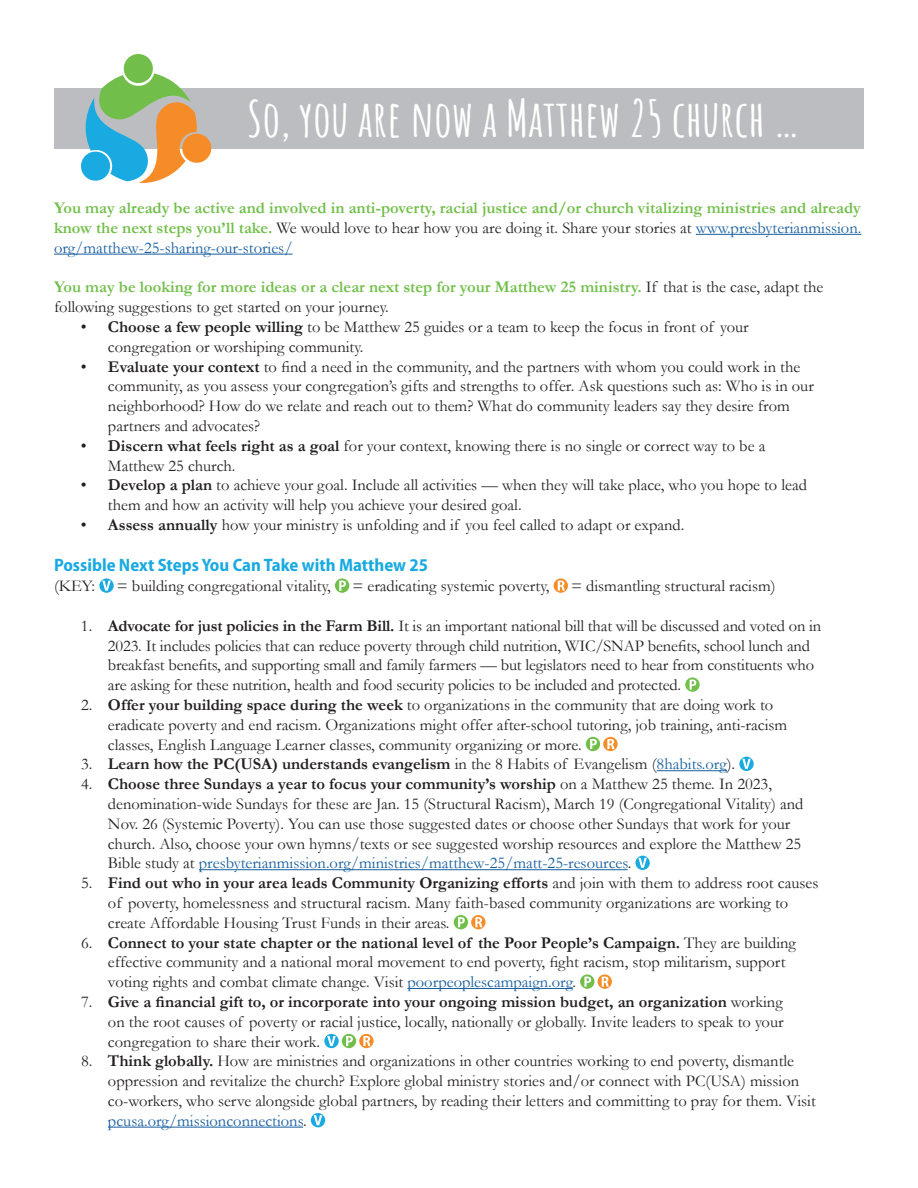
<style>
.page{position:relative;width:918px;height:1188px;background:#fff}
.page>*{position:absolute;margin:0;border:0;box-sizing:border-box;transform-origin:0 0}
.t1{font:700 49.5px "Amatic SC";color:#fff}
.t2{font:700 semi-condensed 18px "Myriad Pro";color:#19aae1}
.t3{font:16.5px/19.8px "Garamond";color:#231f20}
.t4{font:700 16.5px/19.8px "Garamond";color:#71bf4a;text-align:justify}
.t5{font:700 16.5px "Garamond";color:#231f20}
.s1{font-weight:400;color:#231f20}
.s2{font-weight:400;color:#175d9e}
.s3{font-weight:700;color:#71bf4a}
.s4{font-weight:700}
.s5{font-weight:400}
.s6{color:#175d9e}
</style>
<div class="page">
<div style="left:54px;top:88px;width:810px;height:61px;background:#bcbdc0"></div>
<svg style="left:81px;top:54px;width:131px;height:129px"></svg>
<hr style="left:696px;top:234px;width:165px;height:1px;background:#175d9e">
<hr style="left:54px;top:254px;width:239px;height:1px;background:#175d9e">
<hr style="left:657px;top:770px;width:70px;height:1px;background:#175d9e">
<hr style="left:199px;top:869px;width:429px;height:1px;background:#175d9e">
<hr style="left:407px;top:988px;width:165px;height:1px;background:#175d9e">
<hr style="left:108px;top:1127px;width:195px;height:1px;background:#175d9e">
<svg style="left:99px;top:578px;width:15px;height:15px"></svg>
<svg style="left:102px;top:581px;width:9px;height:10px"></svg>
<svg style="left:335px;top:578px;width:14px;height:15px"></svg>
<svg style="left:339px;top:581px;width:7px;height:10px"></svg>
<svg style="left:554px;top:578px;width:14px;height:15px"></svg>
<svg style="left:558px;top:581px;width:7px;height:10px"></svg>
<svg style="left:685px;top:677px;width:15px;height:15px"></svg>
<svg style="left:690px;top:680px;width:6px;height:10px"></svg>
<div style="left:586px;top:737px;width:14px;height:14px;background:#71bf4a;border-radius:50%"></div>
<svg style="left:590px;top:739px;width:7px;height:10px"></svg>
<svg style="left:603px;top:737px;width:15px;height:14px"></svg>
<svg style="left:607px;top:739px;width:7px;height:10px"></svg>
<svg style="left:739px;top:757px;width:15px;height:14px"></svg>
<svg style="left:742px;top:759px;width:9px;height:10px"></svg>
<svg style="left:635px;top:856px;width:15px;height:14px"></svg>
<svg style="left:638px;top:858px;width:9px;height:10px"></svg>
<div style="left:454px;top:915px;width:14px;height:14px;background:#71bf4a;border-radius:50%"></div>
<svg style="left:458px;top:917px;width:7px;height:10px"></svg>
<svg style="left:471px;top:915px;width:15px;height:14px"></svg>
<svg style="left:475px;top:917px;width:7px;height:10px"></svg>
<svg style="left:580px;top:974px;width:14px;height:15px"></svg>
<svg style="left:584px;top:977px;width:7px;height:10px"></svg>
<svg style="left:598px;top:974px;width:14px;height:15px"></svg>
<svg style="left:602px;top:977px;width:7px;height:10px"></svg>
<svg style="left:324px;top:1034px;width:15px;height:14px"></svg>
<svg style="left:327px;top:1036px;width:9px;height:10px"></svg>
<div style="left:342px;top:1034px;width:14px;height:14px;background:#71bf4a;border-radius:50%"></div>
<svg style="left:346px;top:1036px;width:7px;height:10px"></svg>
<svg style="left:359px;top:1034px;width:15px;height:14px"></svg>
<svg style="left:363px;top:1036px;width:7px;height:10px"></svg>
<div style="left:311px;top:1113px;width:14px;height:14px;background:#19aae1;border-radius:50%"></div>
<svg style="left:314px;top:1115px;width:8px;height:10px"></svg>
<h1 class="t1" style="left:247px;top:80px;width:554px">So, you are now a Matthew 25 church …</h1>
<p class="t4" style="left:54px;top:198px;width:809px">You may already be active and involved in anti-poverty, racial justice and/or church vitalizing ministries and already know the next steps you’ll take. <span class="s1">We would love to hear how you are doing it. Share your stories at</span> <span class="s2">www.presbyterianmission. org/matthew-25-sharing-our-stories/</span></p>
<p class="t3" style="left:54px;top:277px;width:771px"><span class="s3">You may be looking for more ideas or a clear next step for your Matthew 25 ministry.</span> If that is the case, adapt the following suggestions to get started on your journey.</p>
<p class="t3" style="left:108px;top:317px;width:642px;text-indent:-27px">• <span class="s4">Choose a few people willing</span> to be Matthew 25 guides or a team to keep the focus in front of your congregation or worshiping community.</p>
<p class="t3" style="left:108px;top:356px;width:707px;text-indent:-27px">• <span class="s4">Evaluate your context</span> to find a need in the community, and the partners with whom you could work in the community, as you assess your congregation’s gifts and strengths to offer. Ask questions such as: Who is in our neighborhood? How do we relate and reach out to them? What do community leaders say they desire from partners and advocates?</p>
<p class="t3" style="left:108px;top:436px;width:659px;text-indent:-27px">• <span class="s4">Discern what feels right as a goal</span> for your context, knowing there is no single or correct way to be a<br>Matthew 25 church.</p>
<p class="t3" style="left:108px;top:475px;width:701px;text-indent:-27px">• <span class="s4">Develop a plan</span> to achieve your goal. Include all activities — when they will take place, who you hope to lead them and how an activity will help you achieve your desired goal.</p>
<p class="t3" style="left:81px;top:515px;width:605px">• <span class="s4">Assess annually</span> how your ministry is unfolding and if you feel called to adapt or expand.</p>
<p class="t2" style="left:54px;top:554px;width:376px">Possible Next Steps You Can Take with Matthew 25</p>
<p class="t3" style="left:54px;top:576px;width:43px">(KEY:</p>
<p class="t3" style="left:117px;top:576px;width:216px">= building congregational vitality,</p>
<p class="t3" style="left:352px;top:576px;width:199px">= eradicating systemic poverty,</p>
<p class="t3" style="left:571px;top:576px;width:206px">= dismantling structural racism)</p>
<p class="t3" style="left:108px;top:616px;width:715px;text-indent:-27px">1. <span class="s4">Advocate for just policies in the Farm Bill.</span> It is an important national bill that will be discussed and voted on in 2023. It includes policies that can reduce poverty through child nutrition, WIC/SNAP benefits, school lunch and breakfast benefits, and supporting small and family farmers — but legislators need to hear from constituents who are asking for these nutrition, health and food security policies to be included and protected.</p>
<p class="t3" style="left:108px;top:695px;width:681px;text-indent:-27px">2. <span class="s4">Offer your building space during the week</span> to organizations in the community that are doing work to eradicate poverty and end racism. Organizations might offer after-school tutoring, job training, anti-racism classes, English Language Learner classes, community organizing or more.</p>
<p class="t5" style="left:81px;top:754px;width:656px"><span class="s5">3.</span> Learn how the PC(USA) understands evangelism <span class="s5">in the 8 Habits of Evangelism (</span><span class="s2">8habits.org</span><span class="s5">).</span></p>
<p class="t3" style="left:108px;top:774px;width:697px;text-indent:-27px">4. <span class="s4">Choose three Sundays a year to focus your community’s worship</span> on a Matthew 25 theme. In 2023, denomination-wide Sundays for these are Jan. 15 (Structural Racism), March 19 (Congregational Vitality) and Nov. 26 (Systemic Poverty). You can use those suggested dates or choose other Sundays that work for your church. Also, choose your own hymns/texts or see suggested worship resources and explore the Matthew 25<br>Bible study at <span class="s6">presbyterianmission.org/ministries/matthew-25/matt-25-resources</span>.</p>
<p class="t3" style="left:108px;top:873px;width:712px;text-indent:-27px">5. <span class="s4">Find out who in your area leads Community Organizing efforts</span> and join with them to address root causes of poverty, homelessness and structural racism. Many faith-based community organizations are working to create Affordable Housing Trust Funds in their areas.</p>
<p class="t3" style="left:108px;top:932px;width:690px;text-indent:-27px">6. <span class="s4">Connect to your state chapter or the national level of the Poor People’s Campaign.</span> They are building effective community and a national moral movement to end poverty, fight racism, stop militarism, support voting rights and combat climate change. Visit <span class="s6">poorpeoplescampaign.org</span>.</p>
<p class="t3" style="left:108px;top:992px;width:677px;text-align:justify;text-indent:-27px">7. <span class="s4">Give a financial gift to, or incorporate into your ongoing mission budget, an organization</span> working on the root causes of poverty or racial justice, locally, nationally or globally. Invite leaders to speak to your congregation to share their work.</p>
<p class="t3" style="left:108px;top:1051px;width:709px;text-indent:-27px">8. <span class="s4">Think globally.</span> How are ministries and organizations in other countries working to end poverty, dismantle oppression and revitalize the church? Explore global ministry stories and/or connect with PC(USA) mission co-workers, who serve alongside global partners, by reading their letters and committing to pray for them. Visit <span class="s6">pcusa.org/missionconnections</span>.</p>
</div>
